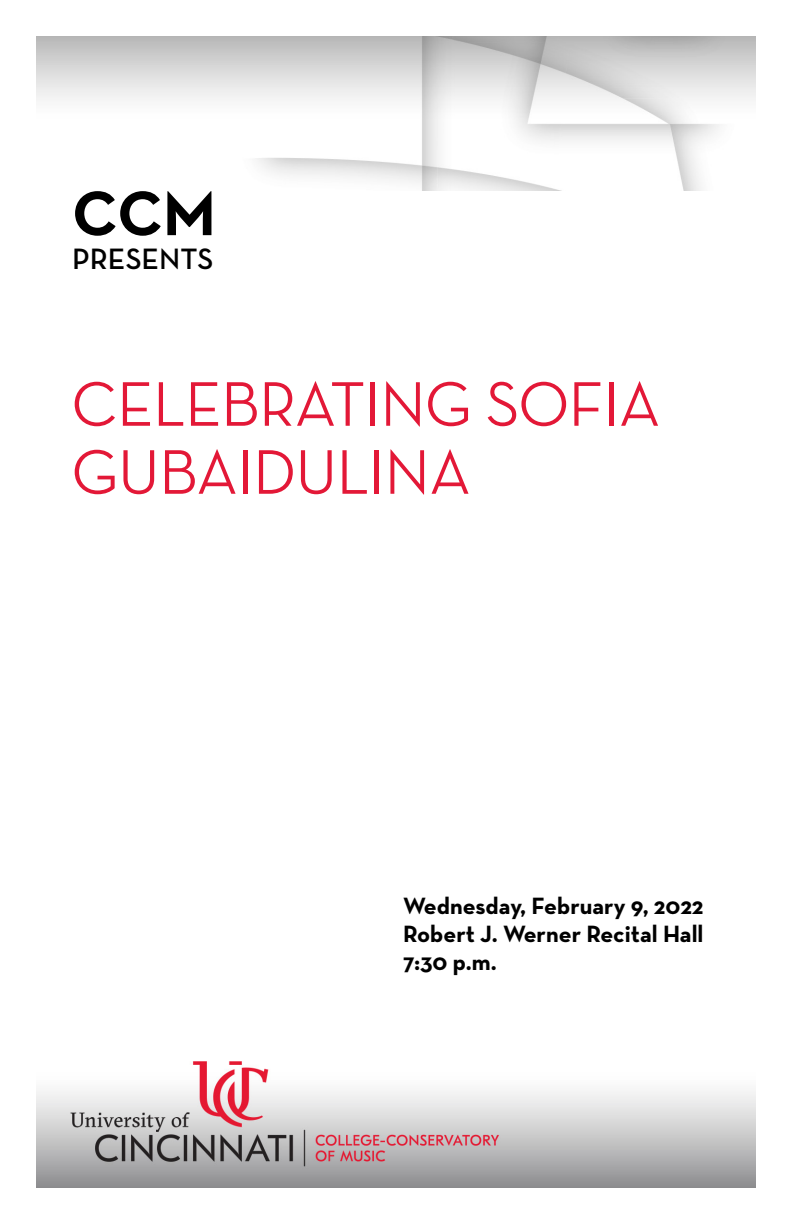
<style>
.page{position:relative;width:792px;height:1224px;background:#fff}
.page>*{position:absolute;margin:0;border:0;box-sizing:border-box;transform-origin:0 0}
.Concert_Title{font:500 64px/68px "Neutra Disp";color:#e31837}
.Page_Intro{font:700 64px "Neutra Text";color:#000}
.Page_Intro-2{font:600 30px "Neutra Text";color:#000}
.Date_Venue_Time{font:700 24px "Neutra Text";color:#000}
</style>
<div class="page">
<img style="left:36px;top:36px;width:720px;height:154px">
<img style="left:36px;top:1061px;width:720px;height:127px">
<h1 class="Page_Intro" style="left:72px;top:173px;width:145px">CCM</h1>
<h1 class="Page_Intro-2" style="left:72px;top:241px;width:143px">PRESENTS</h1>
<h1 class="Concert_Title" style="left:72px;top:370px;width:590px">CELEBRATING SOFIA<br>GUBAIDULINA</h1>
<h3 class="Date_Venue_Time" style="left:403px;top:891px;width:302px">Wednesday, February 9, 2022</h3>
<h3 class="Date_Venue_Time" style="left:403px;top:919px;width:302px">Robert J. Werner Recital Hall</h3>
<h3 class="Date_Venue_Time" style="left:403px;top:947px;width:95px">7:30 p.m.</h3>
</div>
